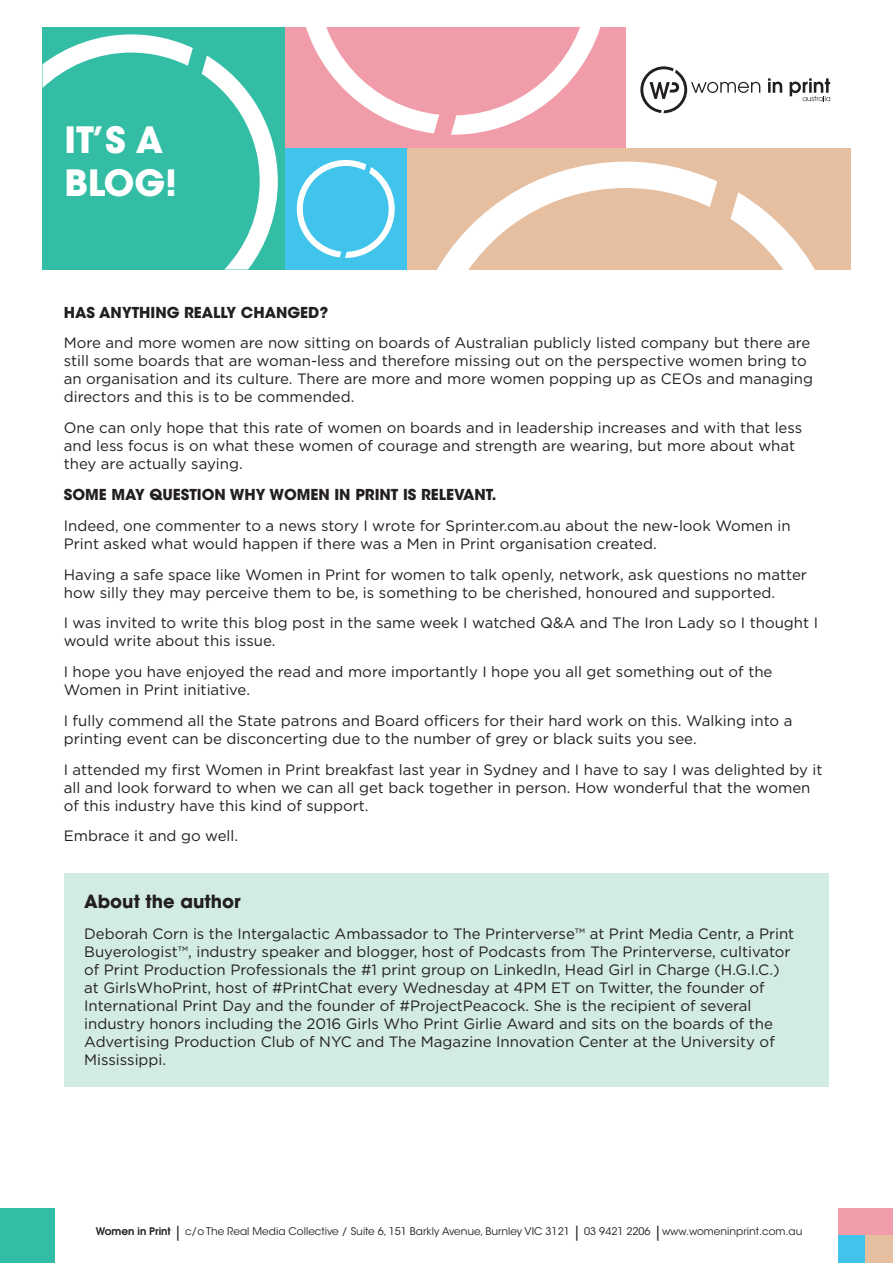
<style>
.page{position:relative;width:893px;height:1263px;background:#fff}
.page>*{position:absolute;margin:0;border:0;box-sizing:border-box;transform-origin:0 0}
.t1{font:700 36px/43.2px "ITC Avant Garde Std";color:#fff}
.t2{font:700 18px "ITC Avant Garde Std";color:#231f20}
.t3{font:15px/18px "Gotham";color:#231f20}
.t4{font:700 15px "ITC Avant Garde Std";color:#231f20}
.t5{font:10.5px "ITC Avant Garde Std";color:#231f20}
.s1{font-family:"Avant Garde";font-weight:600}
.s2{font-size:15px}
</style>
<div class="page">
<div style="left:43px;top:27px;width:242px;height:242px;background:#33bda5"></div>
<div style="left:285px;top:27px;width:341px;height:121px;background:#f19da9"></div>
<div style="left:285px;top:148px;width:121px;height:121px;background:#41c4ec"></div>
<div style="left:407px;top:148px;width:443px;height:121px;background:#e6bea0"></div>
<svg style="left:768px;top:78px;width:14px;height:15px"></svg>
<svg style="left:790px;top:78px;width:40px;height:23px"></svg>
<svg style="left:640px;top:66px;width:120px;height:47px"></svg>
<svg style="left:202px;top:56px;width:76px;height:213px"></svg>
<svg style="left:43px;top:34px;width:150px;height:54px"></svg>
<svg style="left:451px;top:27px;width:150px;height:108px"></svg>
<svg style="left:306px;top:27px;width:133px;height:106px"></svg>
<svg style="left:730px;top:192px;width:97px;height:78px"></svg>
<svg style="left:425px;top:162px;width:292px;height:108px"></svg>
<svg style="left:297px;top:160px;width:98px;height:98px"></svg>
<div style="left:1px;top:1209px;width:54px;height:54px;background:#33bda5"></div>
<div style="left:839px;top:1209px;width:54px;height:27px;background:#f19da9"></div>
<div style="left:839px;top:1236px;width:27px;height:27px;background:#41c4ec"></div>
<div style="left:866px;top:1236px;width:27px;height:27px;background:#e6bea0"></div>
<div style="left:64px;top:873px;width:765px;height:214px;background:#d2ebe4"></div>
<h1 class="t1" style="left:64px;top:118px;width:114px">IT’S A<br>BLOG!</h1>
<p class="t4" style="left:64px;top:302px;width:266px">HAS ANYTHING REALLY CHANGED?</p>
<p class="t3" style="left:64px;top:334px;width:751px">More and more women are now sitting on boards of Australian publicly listed company but there are still some boards that are woman-less and therefore missing out on the perspective women bring to an organisation and its culture. There are more and more women popping up as CEOs and managing directors and this is to be commended.</p>
<p class="t3" style="left:64px;top:419px;width:740px">One can only hope that this rate of women on boards and in leadership increases and with that less and less focus is on what these women of courage and strength are wearing, but more about what they are actually saying.</p>
<p class="t4" style="left:64px;top:485px;width:434px">SOME MAY QUESTION WHY WOMEN IN PRINT IS RELEVANT.</p>
<p class="t3" style="left:64px;top:516px;width:728px">Indeed, one commenter to a news story I wrote for Sprinter.com.au about the new-look Women in<br>Print asked what would happen if there was a Men in Print organisation created.</p>
<p class="t3" style="left:64px;top:565px;width:745px">Having a safe space like Women in Print for women to talk openly, network, ask questions no matter how silly they may perceive them to be, is something to be cherished, honoured and supported.</p>
<p class="t3" style="left:64px;top:614px;width:756px">I was invited to write this blog post in the same week I watched Q&amp;A and The Iron Lady so I thought I would write about this issue.</p>
<p class="t3" style="left:64px;top:662px;width:710px">I hope you have enjoyed the read and more importantly I hope you all get something out of the<br>Women in Print initiative.</p>
<p class="t3" style="left:64px;top:711px;width:730px">I fully commend all the State patrons and Board officers for their hard work on this. Walking into a printing event can be disconcerting due to the number of grey or black suits you see.</p>
<p class="t3" style="left:64px;top:760px;width:760px">I attended my first Women in Print breakfast last year in Sydney and I have to say I was delighted by it all and look forward to when we can all get back together in person. How wonderful that the women of this industry have this kind of support.</p>
<p class="t3" style="left:64px;top:827px;width:176px">Embrace it and go well.</p>
<p class="t2" style="left:84px;top:889px;width:158px">About the author</p>
<p class="t3" style="left:84px;top:924px;width:712px">Deborah Corn is the Intergalactic Ambassador to The Printerverse™ at Print Media Centr, a Print Buyerologist™, industry speaker and blogger, host of Podcasts from The Printerverse, cultivator of Print Production Professionals the #1 print group on LinkedIn, Head Girl in Charge (H.G.I.C.) at GirlsWhoPrint, host of #PrintChat every Wednesday at 4PM ET on Twitter, the founder of International Print Day and the founder of #ProjectPeacock. She is the recipient of several industry honors including the 2016 Girls Who Print Girlie Award and sits on the boards of the Advertising Production Club of NYC and The Magazine Innovation Center at the University of Mississippi.</p>
<p class="t5" style="left:96px;top:1225px;width:708px"><span class="s1">Women in Print</span> <span class="s2">|</span> c/o The Real Media Collective / Suite 6, 151 Barkly Avenue, Burnley VIC 3121 <span class="s2">|</span> 03 9421 2206 <span class="s2">|</span>www.womeninprint.com.au</p>
</div>
